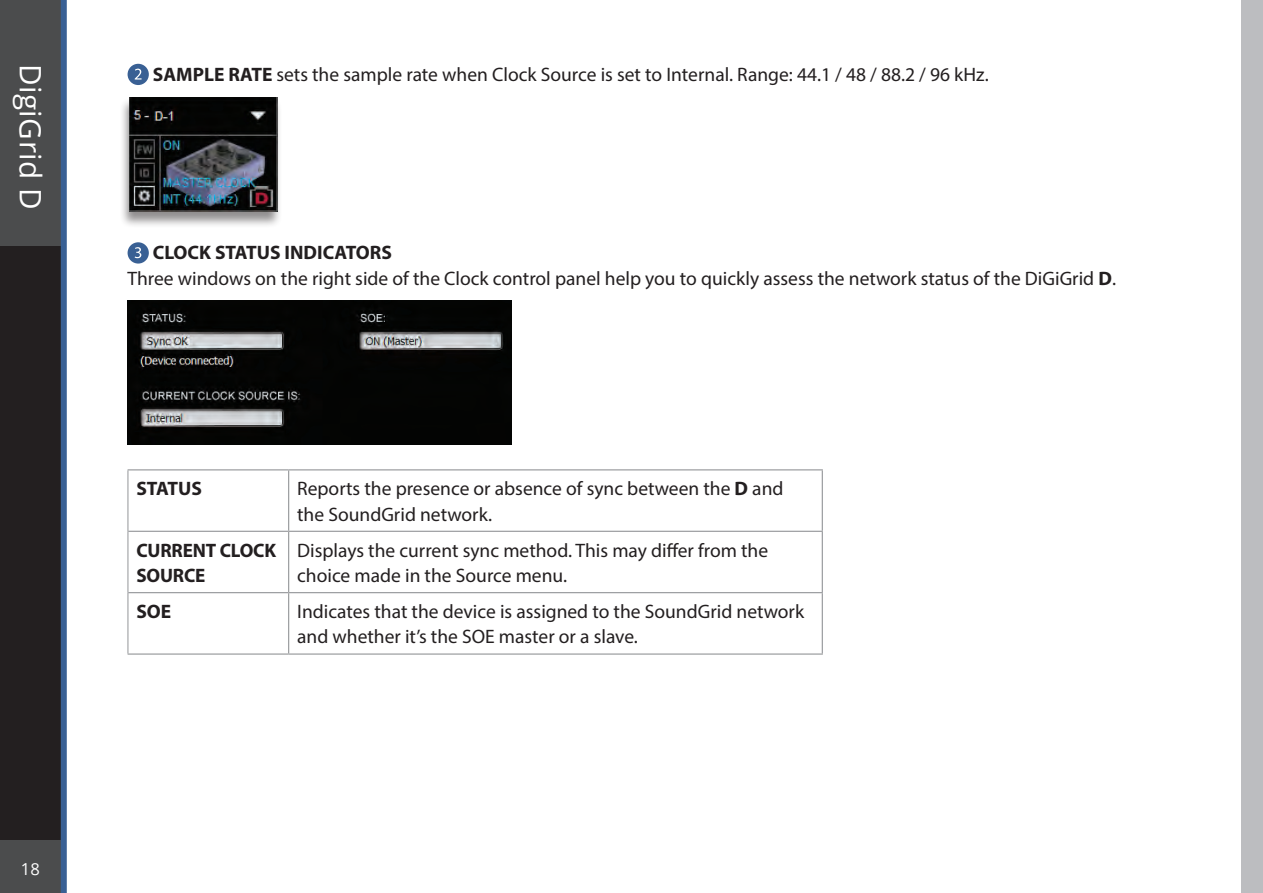
<style>
.page{position:relative;width:1263px;height:893px;background:#fff}
.page>*{position:absolute;margin:0;border:0;box-sizing:border-box;transform-origin:0 0}
.t1{font:29.7px "Open Sans";letter-spacing:.015em;color:#fff}
.t2{font:19.5px/25.5px "Myriad Pro";color:#231f20}
.t3{font:700 19.5px/25.5px "Myriad Pro";letter-spacing:-.01em;color:#231f20}
.t4{font:16.5px "Open Sans";color:#fff}
.s1{font-weight:700}
</style>
<div class="page">
<div style="left:1242px;top:0;width:21px;height:893px;background:#bcbdc0"></div>
<svg style="left:0;top:0;width:67px;height:893px"></svg>
<div style="left:128px;top:64px;width:21px;height:21px;background:#396094;border-radius:50%"></div>
<svg style="left:135px;top:69px;width:7px;height:11px"></svg>
<div style="left:128px;top:242px;width:21px;height:22px;background:#396094;border-radius:50%"></div>
<svg style="left:135px;top:247px;width:6px;height:11px"></svg>
<hr style="left:128px;top:470px;width:1px;height:61px;background:#939598">
<hr style="left:128px;top:531px;width:1px;height:62px;background:#939598">
<hr style="left:128px;top:593px;width:1px;height:60px;background:#939598">
<hr style="left:128px;top:469px;width:161px;height:1px;background:#939598">
<hr style="left:289px;top:469px;width:534px;height:1px;background:#939598">
<hr style="left:288px;top:470px;width:1px;height:61px;background:#939598">
<hr style="left:822px;top:470px;width:1px;height:61px;background:#939598">
<hr style="left:288px;top:532px;width:1px;height:60px;background:#939598">
<hr style="left:822px;top:532px;width:1px;height:60px;background:#939598">
<hr style="left:288px;top:593px;width:1px;height:60px;background:#939598">
<hr style="left:822px;top:593px;width:1px;height:60px;background:#939598">
<hr style="left:128px;top:531px;width:161px;height:1px;background:#939598">
<hr style="left:289px;top:531px;width:534px;height:1px;background:#939598">
<hr style="left:128px;top:592px;width:161px;height:1px;background:#939598">
<hr style="left:289px;top:592px;width:534px;height:1px;background:#939598">
<hr style="left:128px;top:653px;width:161px;height:2px;background:#939598">
<hr style="left:289px;top:653px;width:534px;height:2px;background:#939598">
<img style="left:128px;top:301px;width:383px;height:143px">
<div style="left:119px;top:98px;width:163px;height:130px;background:#231f20;opacity:.5"></div>
<img style="left:130px;top:98px;width:147px;height:114px">
<h1 class="t1" style="left:51px;top:64px;width:148px;rotate:90deg">DigiGrid D</h1>
<p class="t2" style="left:153px;top:61px;width:837px"><span class="s1">SAMPLE RATE</span> sets the sample rate when Clock Source is set to Internal. Range: 44.1 / 48 / 88.2 / 96 kHz.</p>
<p class="t2" style="left:128px;top:240px;width:990px;text-indent:25px"><span class="s1">CLOCK STATUS INDICATORS<br></span>Three windows on the right side of the Clock control panel help you to quickly assess the network status of the DiGiGrid <span class="s1">D</span>.</p>
<p class="t3" style="left:136px;top:475px;width:67px">STATUS</p>
<p class="t2" style="left:297px;top:476px;width:488px">Reports the presence or absence of sync between the <span class="s1">D</span> and</p>
<p class="t2" style="left:297px;top:501px;width:196px">the SoundGrid network.</p>
<p class="t3" style="left:136px;top:537px;width:141px">CURRENT CLOCK<br>SOURCE</p>
<p class="t2" style="left:297px;top:537px;width:472px">Displays the current sync method. This may differ from the choice made in the Source menu.</p>
<p class="t2" style="left:297px;top:598px;width:508px">Indicates that the device is assigned to the SoundGrid network</p>
<p class="t3" style="left:136px;top:598px;width:36px">SOE</p>
<p class="t2" style="left:297px;top:624px;width:342px">and whether s’i t the SOE master or a slave.</p>
<p class="t4" style="left:21px;top:857px;width:20px">18</p>
</div>
